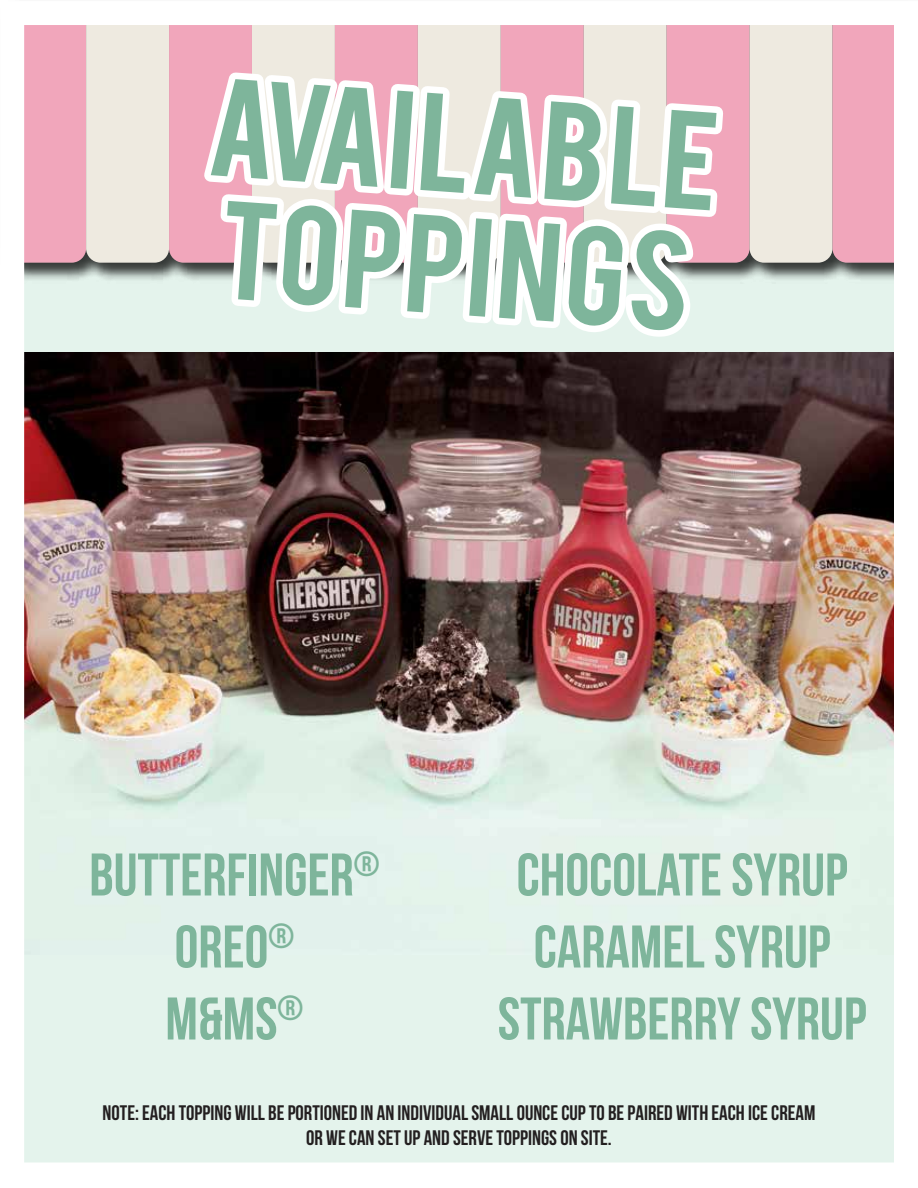
<style>
.page{position:relative;width:918px;height:1188px;background:#fff}
.page>*{position:absolute;margin:0;border:0;box-sizing:border-box;transform-origin:0 0}
.t1{font:109.5px/121.9px "Bebas";color:#7eb59b;scale:1.07 1}
.t2{font:700 60px/72px "Bebas Neue";color:#7eb59b;text-align:center}
.t3{font:700 21px/25.2px "Bebas Neue";color:#231f20;text-align:center}
</style>
<div class="page">
<img style="left:24px;top:25px;width:870px;height:1138px">
<h1 class="t1" style="left:214px;top:58px;width:479px;rotate:4deg">available toppings</h1>
<h2 class="t2" style="left:89px;top:838px;width:292px">BUTTERFINGER<sup>®<br></sup>OREO<sup>®<br></sup>M&amp;MS<sup>®</sup></h2>
<h2 class="t2" style="left:498px;top:838px;width:370px">CHOCOLATE SYRUP<br>CARAMEL SYRUP<br>STRAWBERRY SYRUP</h2>
<p class="t3" style="left:103px;top:1100px;width:714px">NOTE: EACH TOPPING WILL BE PORTIONED IN AN INDIVIDUAL SMALL OUNCE CUP TO BE PAIRED WITH EACH ICE CREAM<br>OR WE CAN SET UP AND SERVE TOPPINGS ON SITE.</p>
</div>
